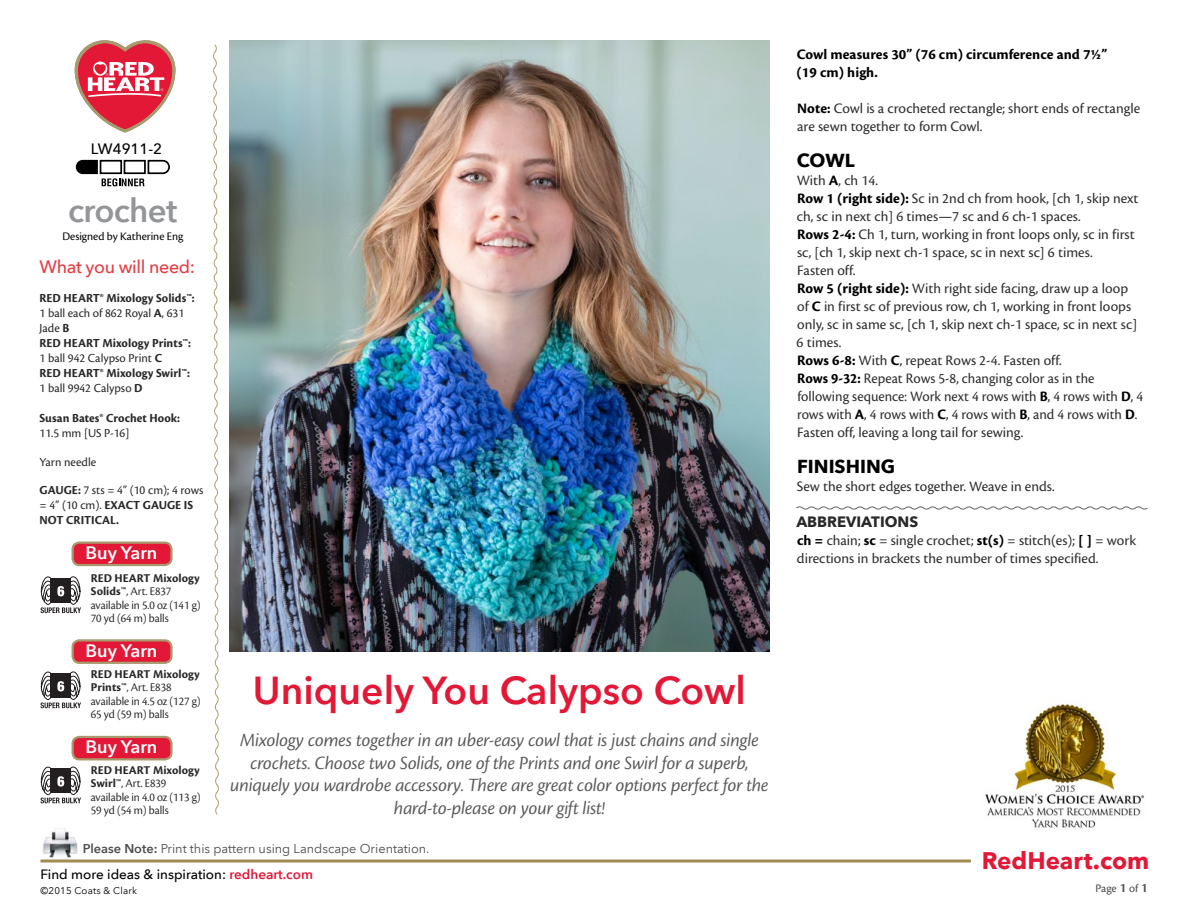
<style>
.page{position:relative;width:1188px;height:918px;background:#fff}
.page>*{position:absolute;margin:0;border:0;box-sizing:border-box;transform-origin:0 0}
.t1{font:600 39px "Avenir Next LT Pro";color:#e31837}
.t2{font:600 33px "Avenir Next LT Pro";letter-spacing:-.02em;color:#939598}
.t3{font:700 24px "Avenir Next LT Pro";color:#e31837}
.t4{font:19.5px/22.5px "Cronos Pro Disp It";color:#58595b;text-align:center}
.t5{font:700 18.75px "Avenir Next LT Pro";color:#000}
.t6{font:600 18px "Avenir Next LT Pro";color:#fff}
.t7{font:500 18px "Avenir Next LT Pro";letter-spacing:-.02em;color:#e53d44}
.t8{font:15px/18px "Cronos Pro";color:#2e2e2f}
.t9{font:700 15px/18px "Cronos Pro";color:#000}
.t10{font:700 15px "Avenir Next LT Pro";color:#292829}
.t11{font:500 15px "Avenir Next LT Pro";color:#000}
.t12{font:500 13.5px "Avenir Next LT Pro";color:#000}
.t13{font:700 12.75px/15px "Cronos Pro";letter-spacing:.005em;color:#292829}
.t14{font:12.75px "Avenir Next LT Pro";color:#4d4d4f}
.t15{font:12.75px "Cronos Pro";color:#292829}
.t16{font:12.3px/13.5px "Cronos Pro Disp";color:#292829}
.t17{font:700 12.3px "Cronos Pro";letter-spacing:.005em;color:#292829}
.t18{font:12px "Cronos Pro Subh";color:#000}
.t19{font:12px "Cronos Pro";color:#4d4d4f}
.t20{font:9.75px "Avenir Next LT Pro";letter-spacing:.02em;color:#000}
.s1{font-weight:400}
.s2{font-family:"Cronos Pro";font-weight:700}
.s3{font-weight:600}
.s4{font-weight:600;color:#e31837}
.s5{font-weight:700;color:#000}
.s6{font-family:"Cronos Pro Semibold Subh";font-size:13.5px}
</style>
<div class="page">
<hr style="left:40px;top:860px;width:931px;height:2px;background:#a18b50">
<img style="left:42px;top:828px;width:36px;height:30px">
<svg style="left:75px;top:40px;width:100px;height:92px"></svg>
<svg style="left:213px;top:44px;width:6px;height:771px"></svg>
<img style="left:230px;top:40px;width:540px;height:611px">
<svg style="left:796px;top:506px;width:352px;height:4px"></svg>
<img style="left:985px;top:704px;width:160px;height:124px">
<svg style="left:76px;top:160px;width:94px;height:26px"></svg>
<div style="left:73px;top:543px;width:98px;height:22px;background:#e31837;border-radius:7px"></div>
<div style="left:71px;top:542px;width:102px;height:24px;border:2px solid #a8996e;border-radius:7px"></div>
<div style="left:73px;top:640px;width:98px;height:23px;background:#e31837;border-radius:7px"></div>
<div style="left:71px;top:639px;width:102px;height:25px;border:2px solid #a8996e;border-radius:7px"></div>
<div style="left:73px;top:737px;width:98px;height:22px;background:#e31837;border-radius:7px"></div>
<div style="left:71px;top:736px;width:102px;height:24px;border:2px solid #a8996e;border-radius:7px"></div>
<svg style="left:40px;top:576px;width:41px;height:37px"></svg>
<svg style="left:40px;top:671px;width:41px;height:37px"></svg>
<svg style="left:40px;top:766px;width:41px;height:37px"></svg>
<p class="t11" style="left:91px;top:140px;width:73px">LW4911-2</p>
<h2 class="t2" style="left:68px;top:190px;width:111px">crochet</h2>
<p class="t18" style="left:62px;top:230px;width:122px">Designed by Katherine Eng</p>
<p class="t7" style="left:40px;top:255px;width:157px">What you will need:</p>
<p class="t13" style="left:40px;top:291px;width:157px">RED HEART® Mixology Solids™:<br><span class="s1">1 ball each of 862 Royal</span> A<span class="s1">, 631<br>Jade</span> B<br>RED HEART Mixology Prints™:<br><span class="s1">1 ball 942 Calypso Print</span> C<br>RED HEART® Mixology Swirl™:<br><span class="s1">1 ball 9942 Calypso</span> D</p>
<p class="t13" style="left:40px;top:411px;width:142px">Susan Bates® Crochet Hook:</p>
<p class="t15" style="left:40px;top:426px;width:91px">11.5 mm [US P-16]</p>
<p class="t15" style="left:40px;top:455px;width:58px">Yarn needle</p>
<p class="t13" style="left:40px;top:483px;width:165px">GAUGE: <span class="s1">7 sts = 4” (10 cm); 4 rows = 4” (10 cm).</span> EXACT GAUGE IS<br>NOT CRITICAL.</p>
<p class="t6" style="left:86px;top:542px;width:73px">Buy Yarn</p>
<p class="t17" style="left:91px;top:571px;width:110px">RED HEART Mixology</p>
<p class="t16" style="left:91px;top:585px;width:111px"><span class="s2">Solids™</span>, Art. E837 available in 5.0 oz (141 g)<br>70 yd (64 m) balls</p>
<p class="t6" style="left:86px;top:640px;width:73px">Buy Yarn</p>
<p class="t17" style="left:91px;top:667px;width:110px">RED HEART Mixology</p>
<p class="t16" style="left:91px;top:681px;width:111px"><span class="s2">Prints™</span>, Art. E838 available in 4.5 oz (127 g)<br>65 yd (59 m) balls</p>
<p class="t6" style="left:86px;top:736px;width:73px">Buy Yarn</p>
<p class="t17" style="left:91px;top:763px;width:110px">RED HEART Mixology</p>
<p class="t16" style="left:91px;top:777px;width:111px"><span class="s2">Swirl™</span>, Art. E839 available in 4.0 oz (113 g)<br>59 yd (54 m) balls</p>
<h1 class="t1" style="left:253px;top:666px;width:495px">Uniquely You Calypso Cowl</h1>
<p class="t4" style="left:230px;top:729px;width:540px">Mixology comes together in an uber-easy cowl that is just chains and single crochets. Choose two Solids, one of the Prints and one Swirl for a superb, uniquely you wardrobe accessory. There are great color options perfect for the hard-to-please on your gift list!</p>
<p class="t14" style="left:83px;top:841px;width:348px"><span class="s3">Please Note:</span> Print this pattern using Landscape Orientation.</p>
<p class="t20" style="left:40px;top:885px;width:98px">©2015 Coats &amp; Clark</p>
<p class="t12" style="left:40px;top:866px;width:274px">Find more ideas &amp; inspiration: <span class="s4">redheart.com</span></p>
<p class="t9" style="left:797px;top:45px;width:312px">Cowl measures 30” (76 cm) circumference and 7½” (19 cm) high.</p>
<p class="t8" style="left:797px;top:99px;width:345px"><span class="s5">Note:</span> Cowl is a crocheted rectangle; short ends of rectangle are sewn together to form Cowl.</p>
<p class="t5" style="left:797px;top:148px;width:59px">COWL</p>
<p class="t8" style="left:797px;top:171px;width:348px">With <span class="s5">A</span>, ch 14.<br><span class="s5">Row 1 (right side):</span> Sc in 2nd ch from hook, [ch 1, skip next ch, sc in next ch] 6 times—7 sc and 6 ch-1 spaces.<br><span class="s5">Rows 2-4:</span> Ch 1, turn, working in front loops only, sc in first sc, [ch 1, skip next ch-1 space, sc in next sc] 6 times.<br>Fasten off.<br><span class="s5">Row 5 (right side):</span> With right side facing, draw up a loop<br>of <span class="s5">C</span> in first sc of previous row, ch 1, working in front loops only, sc in same sc, [ch 1, skip next ch-1 space, sc in next sc] 6 times.<br><span class="s5">Rows 6-8:</span> With <span class="s5">C</span>, repeat Rows 2-4. Fasten off.<br><span class="s5">Rows 9-32:</span> Repeat Rows 5-8, changing color as in the following sequence: Work next 4 rows with <span class="s5">B</span>, 4 rows with <span class="s5">D</span>, 4 rows with <span class="s5">A</span>, 4 rows with <span class="s5">C</span>, 4 rows with <span class="s5">B</span>, and 4 rows with <span class="s5">D</span>.<br>Fasten off, leaving a long tail for sewing.</p>
<p class="t5" style="left:797px;top:454px;width:100px">FINISHING</p>
<p class="t8" style="left:797px;top:477px;width:259px">Sew the short edges together. Weave in ends.</p>
<p class="t10" style="left:796px;top:512px;width:123px">ABBREVIATIONS</p>
<p class="t8" style="left:797px;top:531px;width:341px"><span class="s5">ch =</span> chain; <span class="s5">sc</span> = single crochet; <span class="s5">st(s)</span> = stitch(es); <span class="s5">[ ]</span> = work directions in brackets the number of times specified.</p>
<h3 class="t3" style="left:982px;top:846px;width:169px">RedHeart.com</h3>
<p class="t19" style="left:1095px;top:881px;width:54px">Page <span class="s6">1</span> of <span class="s6">1</span></p>
</div>
